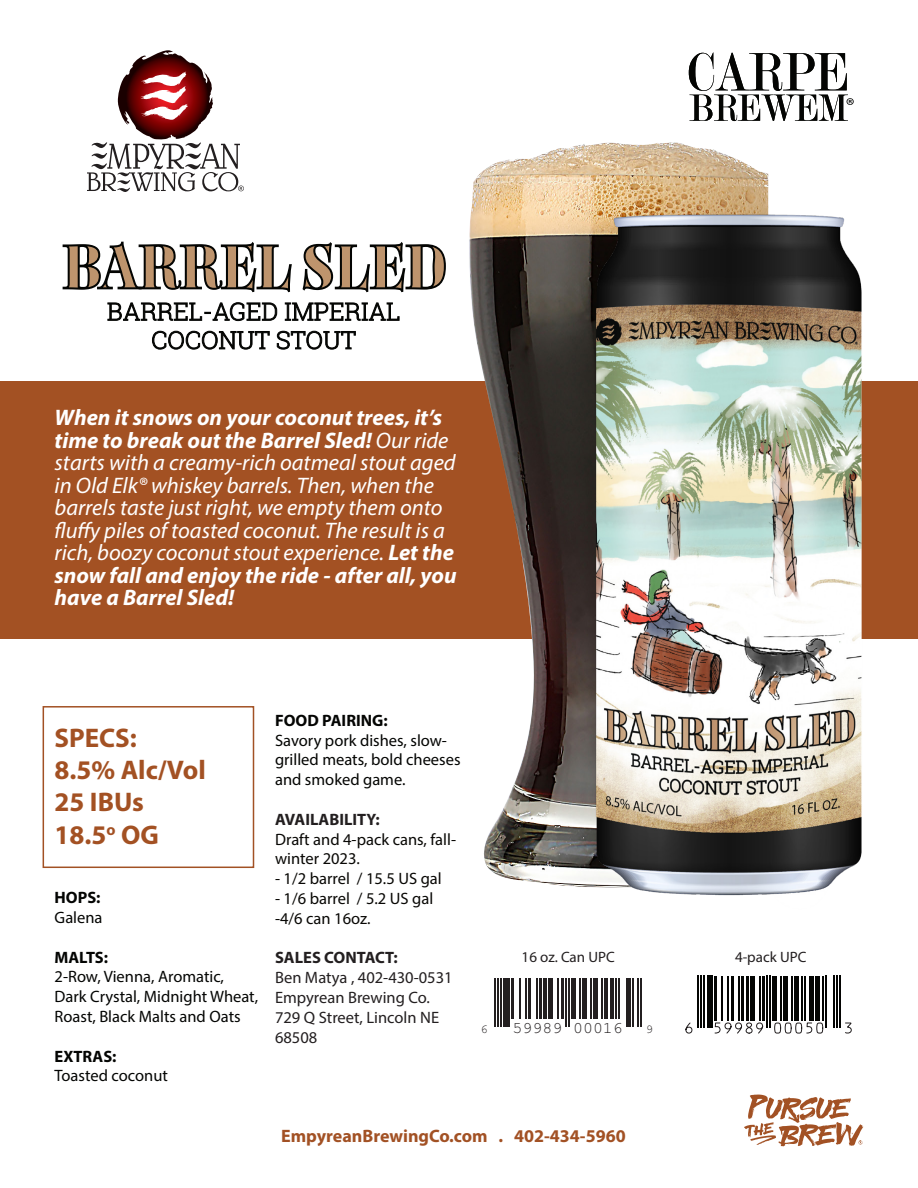
<style>
.page{position:relative;width:918px;height:1188px;background:#fff}
.page>*{position:absolute;margin:0;border:0;box-sizing:border-box;transform-origin:0 0}
.t1{font:700 27px "Myriad Pro";color:#a35123}
.t2{font:italic 22.5px/22.5px "Myriad Pro";color:#fff}
.New_Description{font:700 18px "Myriad Pro";color:#a25124}
.t3{font:16.5px/19.8px "Myriad Pro";color:#040503}
.t4{font:16.5px/19.8px "Myriad Pro";color:#090805}
.t5{font:16.5px/19.8px "Myriad Pro";color:#231f20}
.t6{font:700 16.5px "Myriad Pro";color:#040503}
.t7{font:700 16.5px "Myriad Pro";color:#231f20}
.t8{font:16.2px "Helvetica";color:#231f20}
.t9{font:15px "Myriad Pro";color:#231f20}
.t10{font:12.15px "Helvetica";color:#231f20}
.s1{font-weight:700}
.s2{font-weight:700;color:#231f20}
</style>
<div class="page">
<div style="left:1px;top:382px;width:917px;height:257px;background:#a35123"></div>
<svg style="left:87px;top:50px;width:157px;height:142px"></svg>
<svg style="left:744px;top:1095px;width:119px;height:51px"></svg>
<div style="left:43px;top:706px;width:211px;height:162px;border:2px solid #a25124"></div>
<img style="left:465px;top:142px;width:303px;height:744px">
<img style="left:564px;top:177px;width:330px;height:719px">
<hr style="left:494px;top:978px;width:1px;height:48px;background:#231f20">
<hr style="left:497px;top:978px;width:1px;height:48px;background:#231f20">
<hr style="left:500px;top:978px;width:2px;height:48px;background:#231f20">
<hr style="left:503px;top:978px;width:2px;height:48px;background:#231f20">
<hr style="left:505px;top:978px;width:1px;height:48px;background:#231f20">
<hr style="left:506px;top:978px;width:2px;height:48px;background:#231f20">
<hr style="left:508px;top:978px;width:1px;height:48px;background:#231f20">
<hr style="left:511px;top:978px;width:2px;height:41px;background:#231f20">
<hr style="left:513px;top:978px;width:1px;height:41px;background:#231f20">
<hr style="left:519px;top:978px;width:1px;height:41px;background:#231f20">
<hr style="left:525px;top:978px;width:1px;height:41px;background:#231f20">
<hr style="left:528px;top:978px;width:2px;height:41px;background:#231f20">
<hr style="left:530px;top:978px;width:1px;height:41px;background:#231f20">
<hr style="left:536px;top:978px;width:1px;height:41px;background:#231f20">
<hr style="left:539px;top:978px;width:2px;height:41px;background:#231f20">
<hr style="left:541px;top:978px;width:1px;height:41px;background:#231f20">
<hr style="left:544px;top:978px;width:1px;height:41px;background:#231f20">
<hr style="left:545px;top:978px;width:2px;height:41px;background:#231f20">
<hr style="left:548px;top:978px;width:2px;height:41px;background:#231f20">
<hr style="left:550px;top:978px;width:1px;height:41px;background:#231f20">
<hr style="left:551px;top:978px;width:2px;height:41px;background:#231f20">
<hr style="left:558px;top:978px;width:1px;height:41px;background:#231f20">
<hr style="left:561px;top:978px;width:1px;height:41px;background:#231f20">
<hr style="left:562px;top:978px;width:2px;height:41px;background:#231f20">
<hr style="left:565px;top:978px;width:2px;height:48px;background:#231f20">
<hr style="left:568px;top:978px;width:2px;height:48px;background:#231f20">
<hr style="left:572px;top:978px;width:1px;height:41px;background:#231f20">
<hr style="left:573px;top:978px;width:2px;height:41px;background:#231f20">
<hr style="left:575px;top:978px;width:1px;height:41px;background:#231f20">
<hr style="left:579px;top:978px;width:2px;height:41px;background:#231f20">
<hr style="left:582px;top:978px;width:2px;height:41px;background:#231f20">
<hr style="left:584px;top:978px;width:2px;height:41px;background:#231f20">
<hr style="left:586px;top:978px;width:1px;height:41px;background:#231f20">
<hr style="left:590px;top:978px;width:2px;height:41px;background:#231f20">
<hr style="left:593px;top:978px;width:2px;height:41px;background:#231f20">
<hr style="left:595px;top:978px;width:1px;height:41px;background:#231f20">
<hr style="left:596px;top:978px;width:2px;height:41px;background:#231f20">
<hr style="left:601px;top:978px;width:1px;height:41px;background:#231f20">
<hr style="left:604px;top:978px;width:2px;height:41px;background:#231f20">
<hr style="left:606px;top:978px;width:1px;height:41px;background:#231f20">
<hr style="left:610px;top:978px;width:2px;height:41px;background:#231f20">
<hr style="left:612px;top:978px;width:1px;height:41px;background:#231f20">
<hr style="left:615px;top:978px;width:1px;height:41px;background:#231f20">
<hr style="left:618px;top:978px;width:2px;height:41px;background:#231f20">
<hr style="left:626px;top:978px;width:1px;height:48px;background:#231f20">
<hr style="left:627px;top:978px;width:2px;height:48px;background:#231f20">
<hr style="left:629px;top:978px;width:1px;height:48px;background:#231f20">
<hr style="left:632px;top:978px;width:2px;height:48px;background:#231f20">
<hr style="left:637px;top:978px;width:1px;height:48px;background:#231f20">
<hr style="left:640px;top:978px;width:1px;height:48px;background:#231f20">
<hr style="left:698px;top:976px;width:1px;height:52px;background:#040503">
<hr style="left:701px;top:976px;width:1px;height:52px;background:#040503">
<hr style="left:704px;top:976px;width:1px;height:52px;background:#040503">
<div style="left:707px;top:976px;width:5px;height:52px;background:#040503"></div>
<hr style="left:714px;top:976px;width:3px;height:45px;background:#040503">
<hr style="left:722px;top:976px;width:1px;height:45px;background:#040503">
<hr style="left:728px;top:976px;width:1px;height:45px;background:#040503">
<hr style="left:731px;top:976px;width:2px;height:45px;background:#040503">
<hr style="left:738px;top:976px;width:1px;height:45px;background:#040503">
<hr style="left:741px;top:976px;width:3px;height:45px;background:#040503">
<hr style="left:746px;top:976px;width:2px;height:45px;background:#040503">
<hr style="left:750px;top:976px;width:4px;height:45px;background:#040503">
<hr style="left:759px;top:976px;width:1px;height:45px;background:#040503">
<hr style="left:762px;top:976px;width:3px;height:45px;background:#040503">
<hr style="left:767px;top:976px;width:1px;height:52px;background:#040503">
<hr style="left:770px;top:976px;width:1px;height:52px;background:#040503">
<hr style="left:773px;top:976px;width:4px;height:45px;background:#040503">
<hr style="left:780px;top:976px;width:2px;height:45px;background:#040503">
<div style="left:783px;top:976px;width:5px;height:45px;background:#040503"></div>
<hr style="left:791px;top:976px;width:1px;height:45px;background:#040503">
<hr style="left:794px;top:976px;width:4px;height:45px;background:#040503">
<hr style="left:802px;top:976px;width:1px;height:45px;background:#040503">
<hr style="left:805px;top:976px;width:1px;height:45px;background:#040503">
<hr style="left:809px;top:976px;width:4px;height:45px;background:#040503">
<hr style="left:815px;top:976px;width:4px;height:45px;background:#040503">
<hr style="left:823px;top:976px;width:1px;height:45px;background:#040503">
<hr style="left:826px;top:976px;width:1px;height:52px;background:#040503">
<hr style="left:833px;top:976px;width:1px;height:52px;background:#040503">
<hr style="left:836px;top:976px;width:1px;height:52px;background:#040503">
<hr style="left:839px;top:976px;width:1px;height:52px;background:#040503">
<svg style="left:685px;top:1022px;width:8px;height:12px"></svg>
<svg style="left:714px;top:1022px;width:50px;height:12px"></svg>
<svg style="left:774px;top:1022px;width:50px;height:12px"></svg>
<svg style="left:845px;top:1022px;width:7px;height:12px"></svg>
<svg style="left:63px;top:242px;width:229px;height:50px"></svg>
<svg style="left:303px;top:242px;width:143px;height:50px"></svg>
<svg style="left:107px;top:302px;width:170px;height:19px"></svg>
<svg style="left:285px;top:302px;width:115px;height:19px"></svg>
<svg style="left:152px;top:331px;width:118px;height:19px"></svg>
<svg style="left:277px;top:331px;width:79px;height:19px"></svg>
<svg style="left:689px;top:52px;width:165px;height:69px"></svg>
<p class="t2" style="left:55px;top:406px;width:404px"><span class="s1">When it snows on your coconut trees, it’s time to break out the Barrel Sled!</span> Our ride starts with a creamy-rich oatmeal stout aged in Old Elk® whiskey barrels. Then, when the barrels taste just right, we empty them onto fluffy piles of toasted coconut. The result is a rich, boozy coconut stout experience. <span class="s1">Let the snow fall and enjoy the ride - after all, you have a Barrel Sled!</span></p>
<p class="t1" style="left:55px;top:720px;width:84px">SPECS:</p>
<p class="t1" style="left:55px;top:752px;width:153px">8.5% Alc/Vol</p>
<p class="t1" style="left:55px;top:785px;width:91px">25 IBUs</p>
<p class="t1" style="left:55px;top:817px;width:106px">18.5<sup>o</sup> OG</p>
<p class="t3" style="left:55px;top:887px;width:50px"><span class="s1">HOPS:<br></span>Galena</p>
<p class="t6" style="left:55px;top:946px;width:55px">MALTS:</p>
<p class="t3" style="left:55px;top:967px;width:205px">2-Row, Vienna, Aromatic,<br>Dark Crystal, Midnight Wheat,<br>Roast, Black Malts and Oats</p>
<p class="t6" style="left:55px;top:1045px;width:64px">EXTRAS:</p>
<p class="t3" style="left:55px;top:1066px;width:115px">Toasted coconut</p>
<p class="t6" style="left:275px;top:710px;width:114px">FOOD PAIRING:</p>
<p class="t3" style="left:275px;top:730px;width:187px">Savory pork dishes, slow&shy;grilled meats, bold cheeses and smoked game.</p>
<p class="t4" style="left:275px;top:809px;width:183px"><span class="s2">AVAILABILITY:<br></span>Draft and 4-pack cans, fall&shy;winter 2023.</p>
<p class="t4" style="left:275px;top:869px;width:168px">- 1/2 barrel / 15.5 US gal</p>
<p class="t4" style="left:275px;top:888px;width:160px">- 1/6 barrel / 5.2 US gal</p>
<p class="t4" style="left:275px;top:908px;width:97px">-4/6 can 16oz.</p>
<p class="t7" style="left:275px;top:947px;width:124px">SALES CONTACT:</p>
<p class="t5" style="left:275px;top:968px;width:179px">Ben Matya , 402-430-0531</p>
<p class="t5" style="left:275px;top:987px;width:156px">Empyrean Brewing Co.</p>
<p class="t5" style="left:275px;top:1007px;width:166px">729 Q Street, Lincoln NE<br>68508</p>
<p class="t9" style="left:522px;top:948px;width:95px">16 oz. Can UPC</p>
<p class="t10" style="left:481px;top:1021px;width:9px">6</p>
<p class="t8" style="left:513px;top:1018px;width:112px">59989 00016</p>
<p class="t10" style="left:646px;top:1021px;width:9px">9</p>
<p class="New_Description" style="left:281px;top:1125px;width:346px">EmpyreanBrewingCo.com . 402-434-5960</p>
<p class="t9" style="left:735px;top:947px;width:73px">4-pack UPC</p>
</div>
